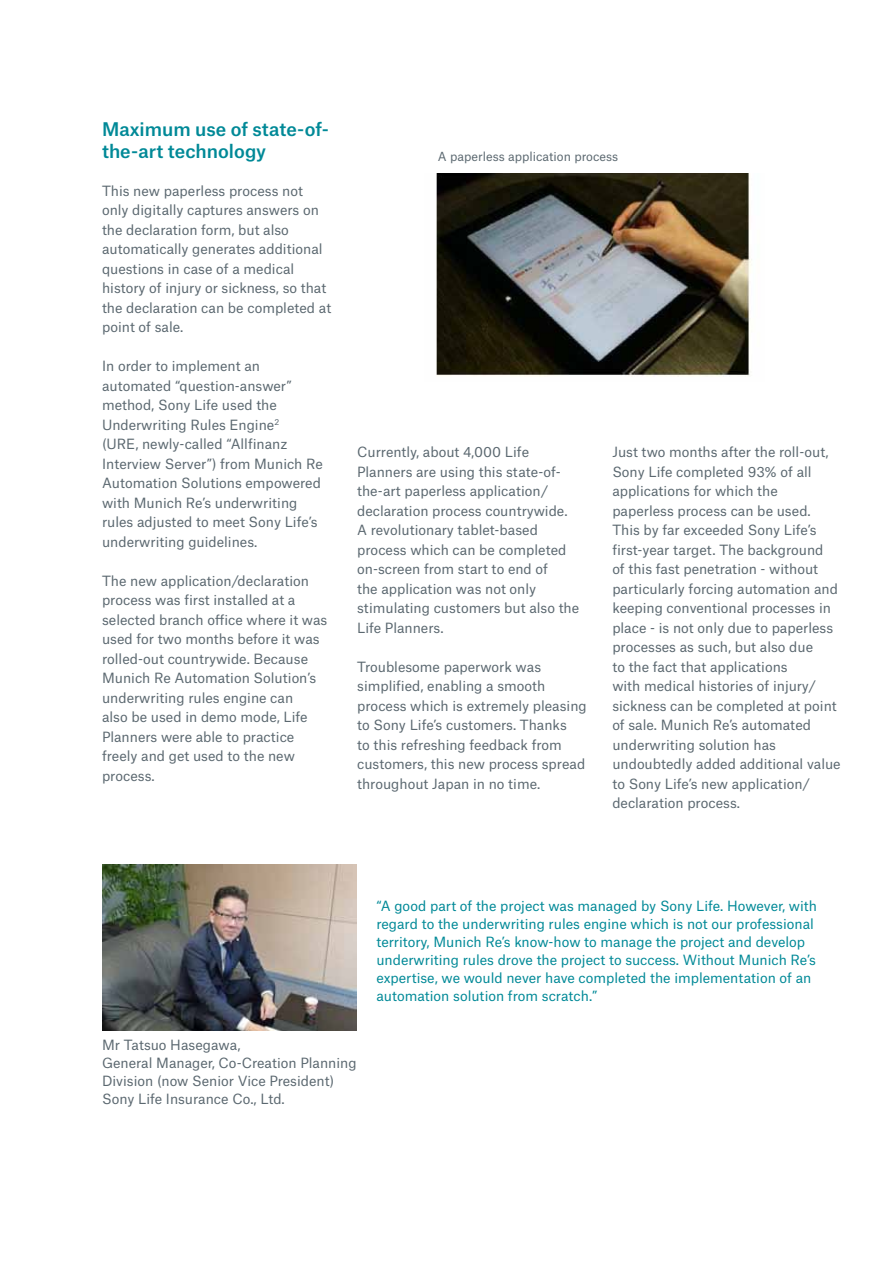
<style>
.page{position:relative;width:893px;height:1263px;background:#fff}
.page>*{position:absolute;margin:0;border:0;box-sizing:border-box;transform-origin:0 0}
.t1{font:500 18px/22.5px "Munich Re";color:#008997}
.t2{font:13.5px/19.5px "Munich Re";color:#5b6870}
.t3{font:13.5px/18px "Munich Re";color:#008997}
.t4{font:12px "Munich Re";color:#5b6870}
</style>
<div class="page">
<img style="left:102px;top:865px;width:255px;height:166px">
<img style="left:436px;top:173px;width:316px;height:204px">
<h1 class="t1" style="left:102px;top:116px;width:228px">Maximum use of state-of&shy;the-art technology</h1>
<p class="t2" style="left:102px;top:179px;width:231px">This new paperless process not only digitally captures answers on the declaration form, but also automatically generates additional questions in case of a medical history of injury or sickness, so that the declaration can be completed at point of sale.</p>
<p class="t2" style="left:102px;top:355px;width:222px">In order to implement an automated “question-answer” method, Sony Life used the<br>Underwriting Rules Engine<sup>2<br></sup>(URE, newly-called “Allfinanz<br>Interview Server”) from Munich Re<br>Automation Solutions empowered with Munich Re’s underwriting rules adjusted to meet Sony Life’s underwriting guidelines.</p>
<p class="t2" style="left:102px;top:569px;width:227px">The new application/declaration process was first installed at a selected branch office where it was used for two months before it was rolled-out countrywide. Because<br>Munich Re Automation Solution’s underwriting rules engine can<br>also be used in demo mode, Life<br>Planners were able to practice freely and get used to the new process.</p>
<p class="t4" style="left:438px;top:146px;width:182px">A paperless application process</p>
<p class="t2" style="left:357px;top:441px;width:224px">Currently, about 4,000 Life<br>Planners are using this state-of&shy;the-art paperless application/ declaration process countrywide.<br>A revolutionary tablet-based process which can be completed on-screen from start to end of<br>the application was not only stimulating customers but also the<br>Life Planners.</p>
<p class="t2" style="left:357px;top:656px;width:231px">Troublesome paperwork was simplified, enabling a smooth process which is extremely pleasing to Sony Life’s customers. Thanks<br>to this refreshing feedback from customers, this new process spread throughout Japan in no time.</p>
<p class="t2" style="left:612px;top:441px;width:230px">Just two months after the roll-out,<br>Sony Life completed 93% of all applications for which the paperless process can be used.<br>This by far exceeded Sony Life’s first-year target. The background<br>of this fast penetration - without particularly forcing automation and keeping conventional processes in place - is not only due to paperless processes as such, but also due<br>to the fact that applications<br>with medical histories of injury/ sickness can be completed at point of sale. Munich Re’s automated underwriting solution has undoubtedly added additional value to Sony Life’s new application/ declaration process.</p>
<p class="t3" style="left:376px;top:896px;width:442px">“A good part of the project was managed by Sony Life. However, with regard to the underwriting rules engine which is not our professional territory, Munich Re’s know-how to manage the project and develop underwriting rules drove the project to success. Without Munich Re’s expertise, we would never have completed the implementation of an automation solution from scratch.”</p>
<p class="t2" style="left:102px;top:1035px;width:256px;line-height:18px">Mr Tatsuo Hasegawa,<br>General Manager, Co-Creation Planning<br>Division (now Senior Vice President)<br>Sony Life Insurance Co., Ltd.</p>
</div>
